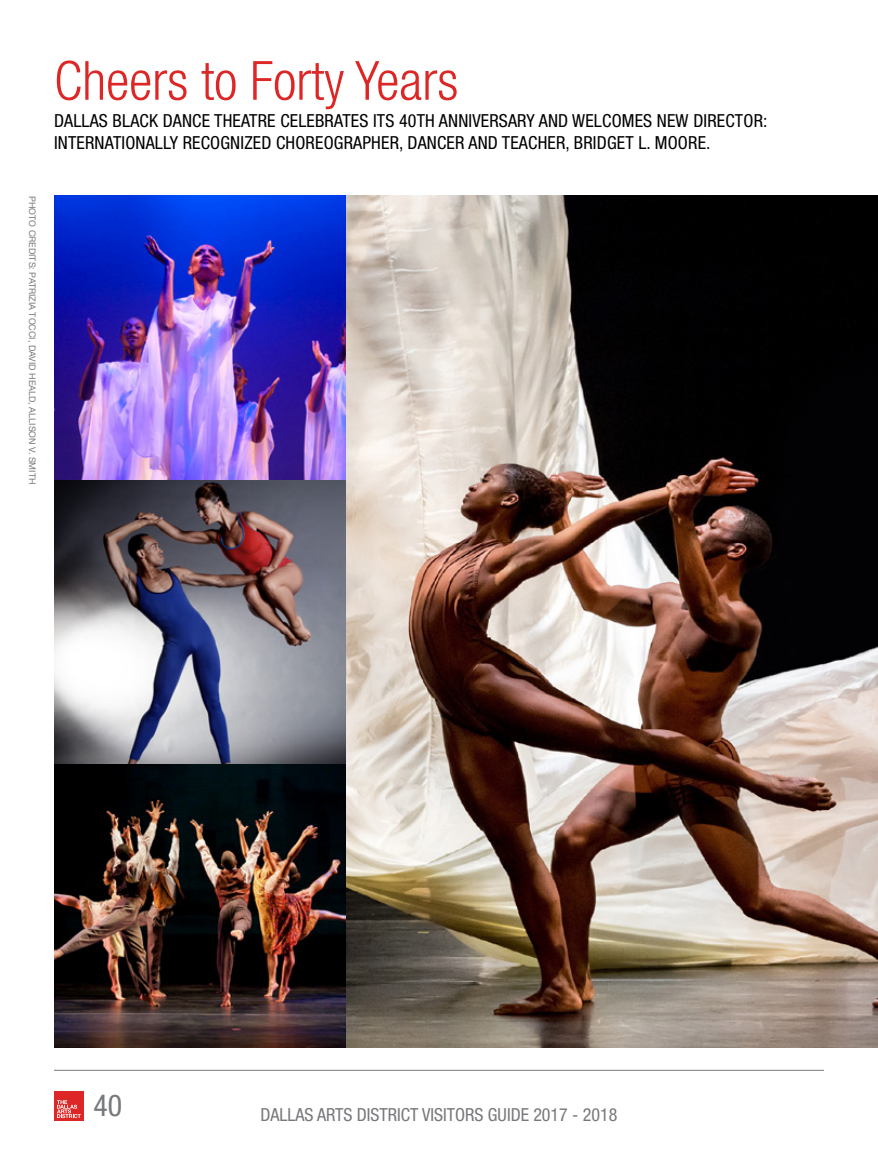
<style>
.page{position:relative;width:878px;height:1175px;background:#fff}
.page>*{position:absolute;margin:0;border:0;box-sizing:border-box;transform-origin:0 0}
.t1{font:300 condensed 54px "Helvetica Neue";color:#dc2726}
.t2{font:condensed 30px "Helvetica Neue";color:#77787b}
.t3{font:condensed 18px/21.6px "Helvetica Neue";letter-spacing:.01em;color:#000}
.t4{font:condensed 18px "Helvetica Neue";color:#77787b}
.t5{font:9px "Helvetica Neue";color:#77787b}
</style>
<div class="page">
<div style="left:54px;top:1091px;width:30px;height:29px;background:#dc2726"></div>
<svg style="left:57px;top:1100px;width:24px;height:18px"></svg>
<hr style="left:54px;top:1069px;width:770px;height:1px;background:#77787b">
<img style="left:345px;top:196px;width:533px;height:851px">
<img style="left:54px;top:763px;width:291px;height:284px">
<img style="left:54px;top:480px;width:291px;height:283px">
<img style="left:54px;top:196px;width:291px;height:284px">
<p class="t5" style="left:38px;top:196px;width:290px;rotate:90deg">PHOTO CREDITS: PATRIZIA TOCCI, DAVID HEALD, ALLISON V. SMITH</p>
<h1 class="t1" style="left:54px;top:50px;width:405px">Cheers to Forty Years</h1>
<p class="t3" style="left:54px;top:110px;width:715px">DALLAS BLACK DANCE THEATRE CELEBRATES ITS 40TH ANNIVERSARY AND WELCOMES NEW DIRECTOR:<br>INTERNATIONALLY RECOGNIZED CHOREOGRAPHER, DANCER AND TEACHER, BRIDGET L. MOORE.</p>
<h2 class="t2" style="left:93px;top:1088px;width:30px">40</h2>
<p class="t4" style="left:260px;top:1104px;width:358px">DALLAS ARTS DISTRICT VISITORS GUIDE 2017 - 2018</p>
</div>
